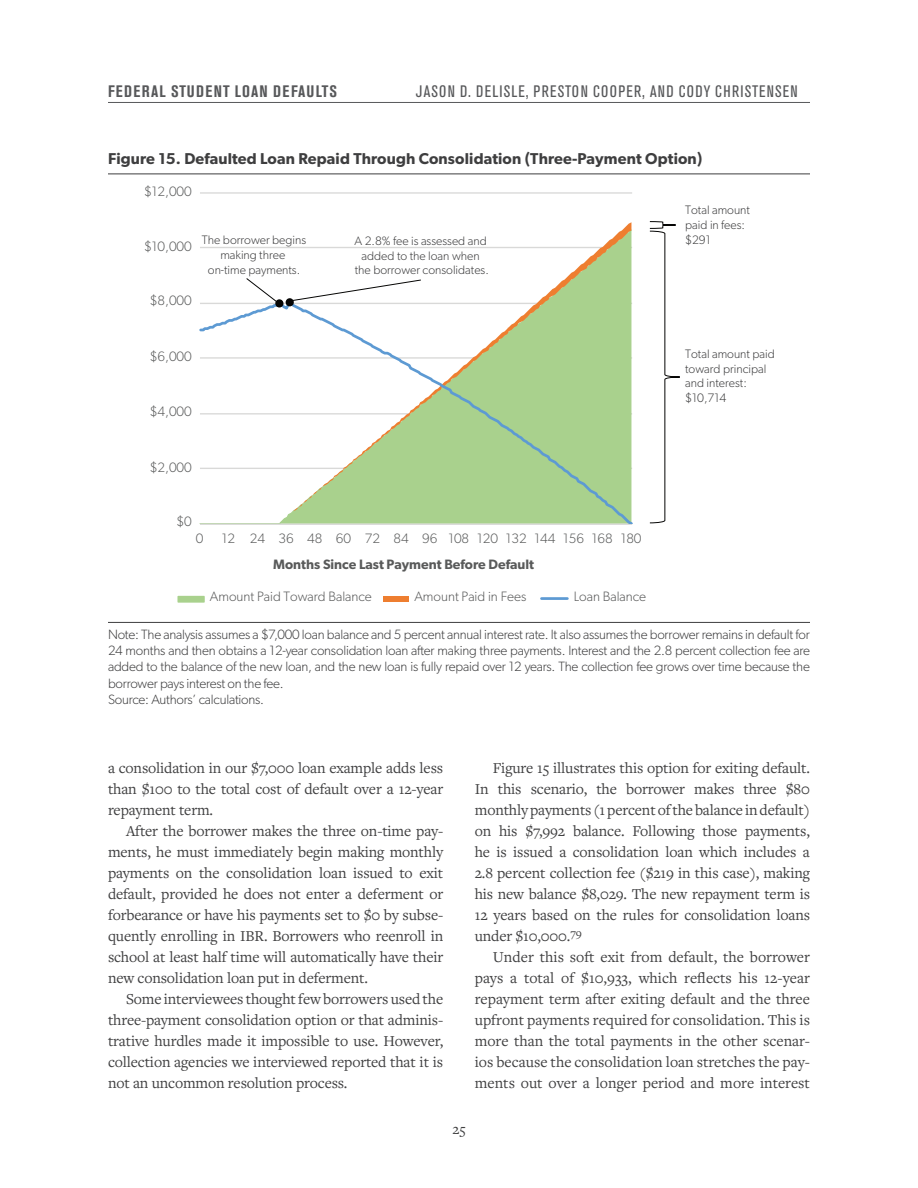
<style>
.page{position:relative;width:918px;height:1188px;background:#fff}
.page>*{position:absolute;margin:0;border:0;box-sizing:border-box;transform-origin:0 0}
.t1{font:condensed 16.5px "Akzidenz Grotesk BE";letter-spacing:.07em;color:#57585a}
.t2{font:700 condensed 16.5px "Akzidenz Grotesk BE";letter-spacing:.07em;color:#57585a}
.Body_Text{font:15.75px/21px "Freight Text Pro";letter-spacing:-.01em;color:#3e3e3f;text-align:justify}
.Table_Title_1{font:600 15.75px "Gibson";letter-spacing:.01em;color:#3e3e3f}
.t3{font:15px "Freight Text Pro";color:#3e3e3f}
.t4{font:300 13.65px/26px "Gibson";color:#595a5a}
.Table_Source_or_note{font:300 13.5px/16.2px "Gibson";letter-spacing:-.015em;color:#3e3e3f;text-align:justify}
.Table_Source_or_Note{font:300 13.5px "Gibson";letter-spacing:-.015em;color:#3e3e3f}
.t5{font:300 12.3px/14.7px "Gibson";color:#3e3e3f;text-align:center}
.s1{font-weight:600}
</style>
<div class="page">
<hr style="left:108px;top:102px;width:702px;height:1px;background:#57585a">
<hr style="left:108px;top:174px;width:702px;height:1px;background:#3e3e3f">
<hr style="left:108px;top:622px;width:702px;height:1px;background:#3e3e3f">
<hr style="left:200px;top:192px;width:432px;height:2px;background:#d9d9d8">
<svg style="left:201px;top:222px;width:430px;height:77px"></svg>
<hr style="left:200px;top:524px;width:432px;height:1px;background:#d9d9d8">
<svg style="left:199px;top:299px;width:434px;height:225px"></svg>
<div style="left:178px;top:597px;width:26px;height:5px;background:#a9d18d"></div>
<div style="left:177px;top:596px;width:28px;height:7px;border:1px solid #a9d18d"></div>
<div style="left:383px;top:596px;width:26px;height:5px;background:#ee7e30"></div>
<hr style="left:541px;top:597px;width:26px;height:3px;background:#5d9ad3">
<svg style="left:649px;top:221px;width:31px;height:303px"></svg>
<svg style="left:246px;top:278px;width:34px;height:27px"></svg>
<svg style="left:288px;top:279px;width:133px;height:23px"></svg>
<div style="left:275px;top:299px;width:8px;height:9px;background:#050504;border-radius:50%"></div>
<div style="left:286px;top:298px;width:8px;height:8px;background:#050504;border-radius:50%"></div>
<p class="t2" style="left:108px;top:82px;width:230px">FEDERAL STUDENT LOAN DEFAULTS</p>
<p class="t1" style="left:416px;top:82px;width:383px">JASON D. DELISLE, PRESTON COOPER, AND CODY CHRISTENSEN</p>
<p class="Table_Title_1" style="left:108px;top:149px;width:596px">Figure 15. Defaulted Loan Repaid Through Consolidation (Three-Payment Option)</p>
<p class="t4" style="left:144px;top:179px;width:49px">$12,000</p>
<p class="t4" style="left:144px;top:233px;width:49px">$10,000</p>
<p class="t4" style="left:150px;top:288px;width:44px">$8,000</p>
<p class="t5" style="left:202px;top:232px;width:106px">The borrower begins making three on-time payments.</p>
<p class="t4" style="left:150px;top:344px;width:44px">$6,000</p>
<p class="t4" style="left:150px;top:398px;width:44px">$4,000</p>
<p class="t4" style="left:150px;top:454px;width:44px">$2,000</p>
<p class="t4" style="left:177px;top:508px;width:17px">$0</p>
<p class="t5" style="left:355px;top:233px;width:136px">A 2.8% fee is assessed and added to the loan when the borrower consolidates.</p>
<p class="t4" style="left:196px;top:525px;width:9px">0</p>
<p class="t4" style="left:273px;top:525px;width:370px;text-indent:-51px">12 24 36 48 60 72 84 96 108 120 132 144 156 168 180<br><span class="s1">Months Since Last Payment Before Default</span></p>
<p class="t4" style="left:210px;top:583px;width:164px">Amount Paid Toward Balance</p>
<p class="t4" style="left:414px;top:583px;width:113px">Amount Paid in Fees</p>
<p class="t4" style="left:574px;top:583px;width:74px">Loan Balance</p>
<p class="t5" style="left:685px;top:203px;width:66px;text-align:left">Total amount paid in fees: $291</p>
<p class="t5" style="left:685px;top:346px;width:91px;text-align:left">Total amount paid toward principal and interest: $10,714</p>
<p class="Table_Source_or_note" style="left:108px;top:626px;width:704px">Note: The analysis assumes a $7,000 loan balance and 5 percent annual interest rate. It also assumes the borrower remains in default for 24 months and then obtains a 12-year consolidation loan after making three payments. Interest and the 2.8 percent collection fee are added to the balance of the new loan, and the new loan is fully repaid over 12 years. The collection fee grows over time because the borrower pays interest on the fee.</p>
<p class="Table_Source_or_Note" style="left:108px;top:691px;width:158px">Source: Authors’ calculations.</p>
<p class="Body_Text" style="left:108px;top:756px;width:337px">a consolidation in our $7,000 loan example adds less than $100 to the total cost of default over a 12-year repayment term.</p>
<p class="Body_Text" style="left:108px;top:819px;width:337px;text-indent:18px">After the borrower makes the three on-time pay&shy;ments, he must immediately begin making monthly payments on the consolidation loan issued to exit default, provided he does not enter a deferment or forbearance or have his payments set to $0 by subse&shy;quently enrolling in IBR. Borrowers who reenroll in school at least half time will automatically have their new consolidation loan put in deferment.</p>
<p class="Body_Text" style="left:108px;top:987px;width:337px;text-indent:18px">Some interviewees thought few borrowers used the three-payment consolidation option or that adminis&shy;trative hurdles made it impossible to use. However, collection agencies we interviewed reported that it is not an uncommon resolution process.</p>
<p class="Body_Text" style="left:475px;top:756px;width:337px;text-indent:18px">Figure 15 illustrates this option for exiting default.<br>In this scenario, the borrower makes three $80 monthly payments (1 percent of the balance in default) on his $7,992 balance. Following those payments, he is issued a consolidation loan which includes a 2.8 percent collection fee ($219 in this case), making his new balance $8,029. The new repayment term is 12 years based on the rules for consolidation loans under $10,000.<sup>79</sup></p>
<p class="Body_Text" style="left:475px;top:945px;width:337px;text-indent:18px">Under this soft exit from default, the borrower pays a total of $10,933, which reflects his 12-year repayment term after exiting default and the three upfront payments required for consolidation. This is more than the total payments in the other scenar&shy;ios because the consolidation loan stretches the pay&shy;ments out over a longer period and more interest</p>
<p class="t3" style="left:452px;top:1119px;width:15px">25</p>
</div>
